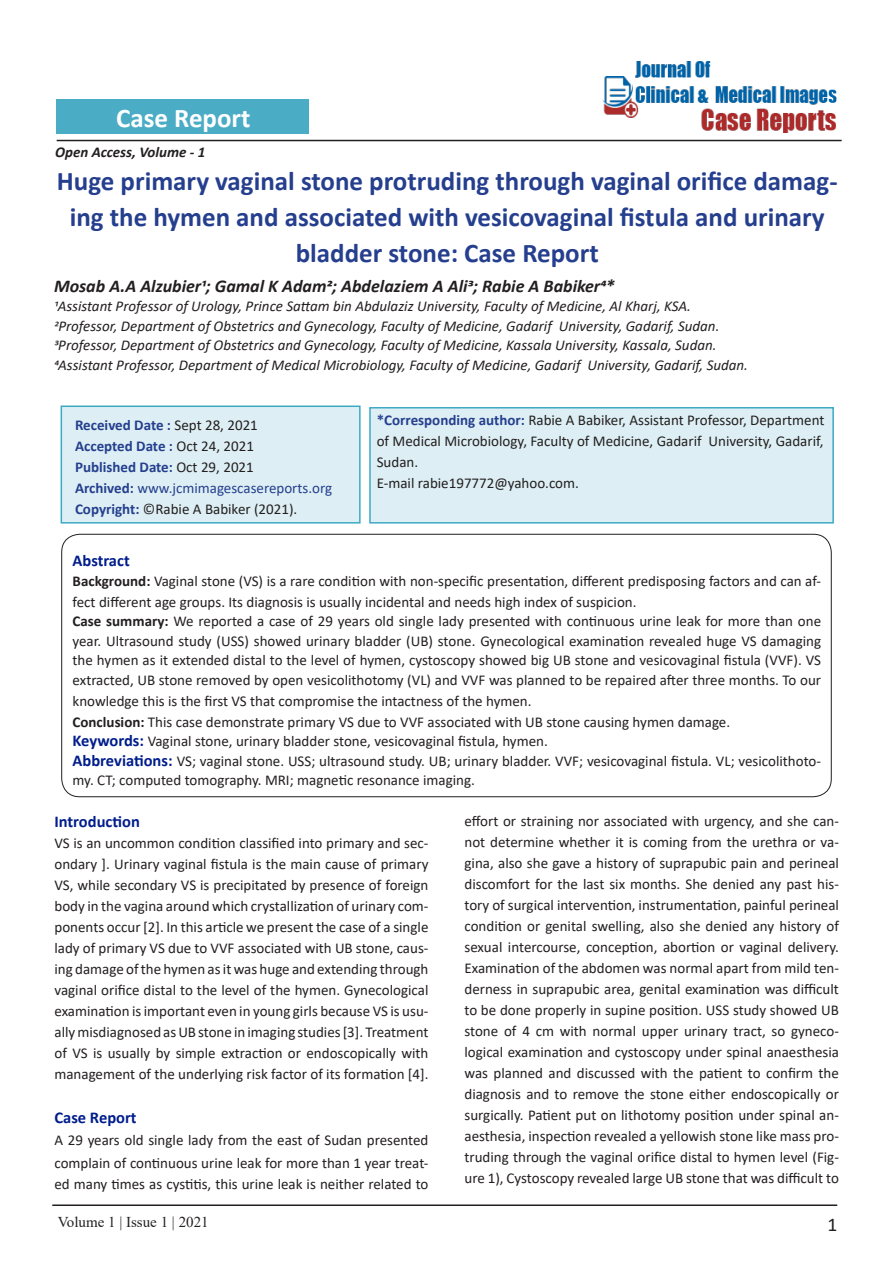
<style>
.page{position:relative;width:893px;height:1263px;background:#fff}
.page>*{position:absolute;margin:0;border:0;box-sizing:border-box;transform-origin:0 0}
.Tittle{font:700 27px/36px "Calibri";color:#253f8e;text-align:center}
.t1{font:700 27px "Calibri";color:#fff}
.t2{font:19.5px "Calibri";color:#231f20}
.Paragraph_Style_1{font:italic 700 18px "Calibri";color:#231f20}
.side_heading_new{font:700 16.5px "Calibri";color:#001d8c}
.Paragraph_Style_1-2{font:15px/21px "Calibri";color:#231f20}
.Paragraph_Style_1-3{font:italic 15px "Calibri";color:#231f20}
.side_heading_new-2{font:15px/19.5px "Calibri";color:#231f20}
.Paragraph_Style_1-4{font:700 15px/21px "Calibri";color:#253f8e}
.t3{font:italic 700 15px "Calibri";color:#231f20}
.t4{font:15px "Times New Roman";color:#231f20}
.s1{font-weight:700;color:#253f8e}
.s2{font-weight:400;color:#231f20}
.s3{font-weight:400}
.s4{font-weight:700}
.s5{font-weight:700;font-size:16.5px;color:#001d8c}
</style>
<div class="page">
<hr style="left:57px;top:140px;width:785px;height:1px;background:#231f20">
<hr style="left:52px;top:1204px;width:785px;height:2px;background:#231f20">
<div style="left:57px;top:100px;width:252px;height:34px;background:#4bacc6"></div>
<img style="left:602px;top:61px;width:235px;height:72px">
<div style="left:369px;top:407px;width:465px;height:117px;background:#ddeff4;border:2px solid #3daac4"></div>
<div style="left:61px;top:405px;width:300px;height:119px;background:#ddeff4;border:2px solid #3daac4"></div>
<p class="t1" style="left:116px;top:99px;width:136px">Case Report</p>
<p class="t3" style="left:55px;top:141px;width:152px">Open Access, Volume - 1</p>
<p class="Tittle" style="left:57px;top:163px;width:782px">Huge primary vaginal stone protruding through vaginal orifice damag&shy;ing the hymen and associated with vesicovaginal fistula and urinary bladder stone: Case Report</p>
<p class="Paragraph_Style_1" style="left:54px;top:273px;width:562px">Mosab A.A Alzubier1; Gamal K Adam2; Abdelaziem A Ali3; Rabie A Babiker4*</p>
<p class="Paragraph_Style_1-3" style="left:54px;top:296px;width:639px">1Assistant Professor of Urology, Prince Sattam bin Abdulaziz University, Faculty of Medicine, Al Kharj, KSA.</p>
<p class="Paragraph_Style_1-3" style="left:54px;top:315px;width:667px">2Professor, Department of Obstetrics and Gynecology, Faculty of Medicine, Gadarif University, Gadarif, Sudan.</p>
<p class="Paragraph_Style_1-3" style="left:54px;top:335px;width:664px">3Professor, Department of Obstetrics and Gynecology, Faculty of Medicine, Kassala University, Kassala, Sudan.</p>
<p class="Paragraph_Style_1-3" style="left:54px;top:354px;width:696px">4Assistant Professor, Department of Medical Microbiology, Faculty of Medicine, Gadarif University, Gadarif, Sudan.</p>
<p class="Paragraph_Style_1-2" style="left:377px;top:409px;width:449px"><span class="s1">*Corresponding author:</span> Rabie A Babiker, Assistant Professor, Department of Medical Microbiology, Faculty of Medicine, Gadarif University, Gadarif, Sudan.<br>E-mail rabie197772@yahoo.com.</p>
<p class="Paragraph_Style_1-4" style="left:75px;top:414px;width:259px">Received Date : <span class="s2">Sept 28, 2021<br></span>Accepted Date : <span class="s2">Oct 24, 2021<br></span>Published Date: <span class="s2">Oct 29, 2021<br></span>Archived: <span class="s3">www.jcmimagescasereports.org<br></span>Copyright: <span class="s2">©Rabie A Babiker (2021).</span></p>
<p class="side_heading_new" style="left:73px;top:549px;width:59px">Abstract</p>
<p class="Paragraph_Style_1-2" style="left:73px;top:570px;width:750px"><span class="s4">Background:</span> Vaginal stone (VS) is a rare condition with non-specific presentation, different predisposing factors and can af&shy;fect different age groups. Its diagnosis is usually incidental and needs high index of suspicion.</p>
<p class="Paragraph_Style_1-2" style="left:73px;top:611px;width:750px;line-height:19.5px;text-align:justify"><span class="s4">Case summary:</span> We reported a case of 29 years old single lady presented with continuous urine leak for more than one year. Ultrasound study (USS) showed urinary bladder (UB) stone. Gynecological examination revealed huge VS damaging the hymen as it extended distal to the level of hymen, cystoscopy showed big UB stone and vesicovaginal fistula (VVF). VS extracted, UB stone removed by open vesicolithotomy (VL) and VVF was planned to be repaired after three months. To our</p>
<p class="Paragraph_Style_1-2" style="left:73px;top:690px;width:460px">knowledge this is the first VS that compromise the intactness of the hymen.</p>
<p class="Paragraph_Style_1-2" style="left:73px;top:711px;width:659px"><span class="s4">Conclusion:</span> This case demonstrate primary VS due to VVF associated with UB stone causing hymen damage.</p>
<p class="side_heading_new-2" style="left:73px;top:731px;width:477px"><span class="s5">Keywords:</span> Vaginal stone, urinary bladder stone, vesicovaginal fistula, hymen.</p>
<p class="side_heading_new-2" style="left:73px;top:750px;width:750px"><span class="s5">Abbreviations:</span> VS; vaginal stone. USS; ultrasound study. UB; urinary bladder. VVF; vesicovaginal fistula. VL; vesicolithoto&shy;my. CT; computed tomography. MRI; magnetic resonance imaging.</p>
<p class="side_heading_new" style="left:54px;top:810px;width:87px">Introduction</p>
<p class="Paragraph_Style_1-2" style="left:54px;top:832px;width:375px;text-align:justify">VS is an uncommon condition classified into primary and sec&shy;ondary ]. Urinary vaginal fistula is the main cause of primary VS, while secondary VS is precipitated by presence of foreign body in the vagina around which crystallization of urinary com&shy;ponents occur [2]. In this article we present the case of a single lady of primary VS due to VVF associated with UB stone, caus&shy;ing damage of the hymen as it was huge and extending through vaginal orifice distal to the level of the hymen. Gynecological examination is important even in young girls because VS is usu&shy;ally misdiagnosed as UB stone in imaging studies [3]. Treatment of VS is usually by simple extraction or endoscopically with management of the underlying risk factor of its formation [4].</p>
<p class="side_heading_new" style="left:54px;top:1105px;width:84px">Case Report</p>
<p class="Paragraph_Style_1-2" style="left:54px;top:1128px;width:375px;line-height:22.5px">A 29 years old single lady from the east of Sudan presented complain of continuous urine leak for more than 1 year treat-</p>
<p class="Paragraph_Style_1-2" style="left:54px;top:1173px;width:375px">ed many times as cystitis, this urine leak is neither related to</p>
<p class="t4" style="left:58px;top:1211px;width:152px">Volume 1 | Issue 1 | 2021</p>
<p class="Paragraph_Style_1-2" style="left:464px;top:810px;width:376px;text-align:justify">effort or straining nor associated with urgency, and she can&shy;not determine whether it is coming from the urethra or va&shy;gina, also she gave a history of suprapubic pain and perineal discomfort for the last six months. She denied any past his&shy;tory of surgical intervention, instrumentation, painful perineal condition or genital swelling, also she denied any history of sexual intercourse, conception, abortion or vaginal delivery.<br>Examination of the abdomen was normal apart from mild ten&shy;derness in suprapubic area, genital examination was difficult to be done properly in supine position. USS study showed UB stone of 4 cm with normal upper urinary tract, so gyneco&shy;logical examination and cystoscopy under spinal anaesthesia was planned and discussed with the patient to confirm the diagnosis and to remove the stone either endoscopically or surgically. Patient put on lithotomy position under spinal an&shy;aesthesia, inspection revealed a yellowish stone like mass pro&shy;truding through the vaginal orifice distal to hymen level (Fig&shy;ure 1), Cystoscopy revealed large UB stone that was difficult to</p>
<p class="t2" style="left:827px;top:1211px;width:11px">1</p>
</div>
